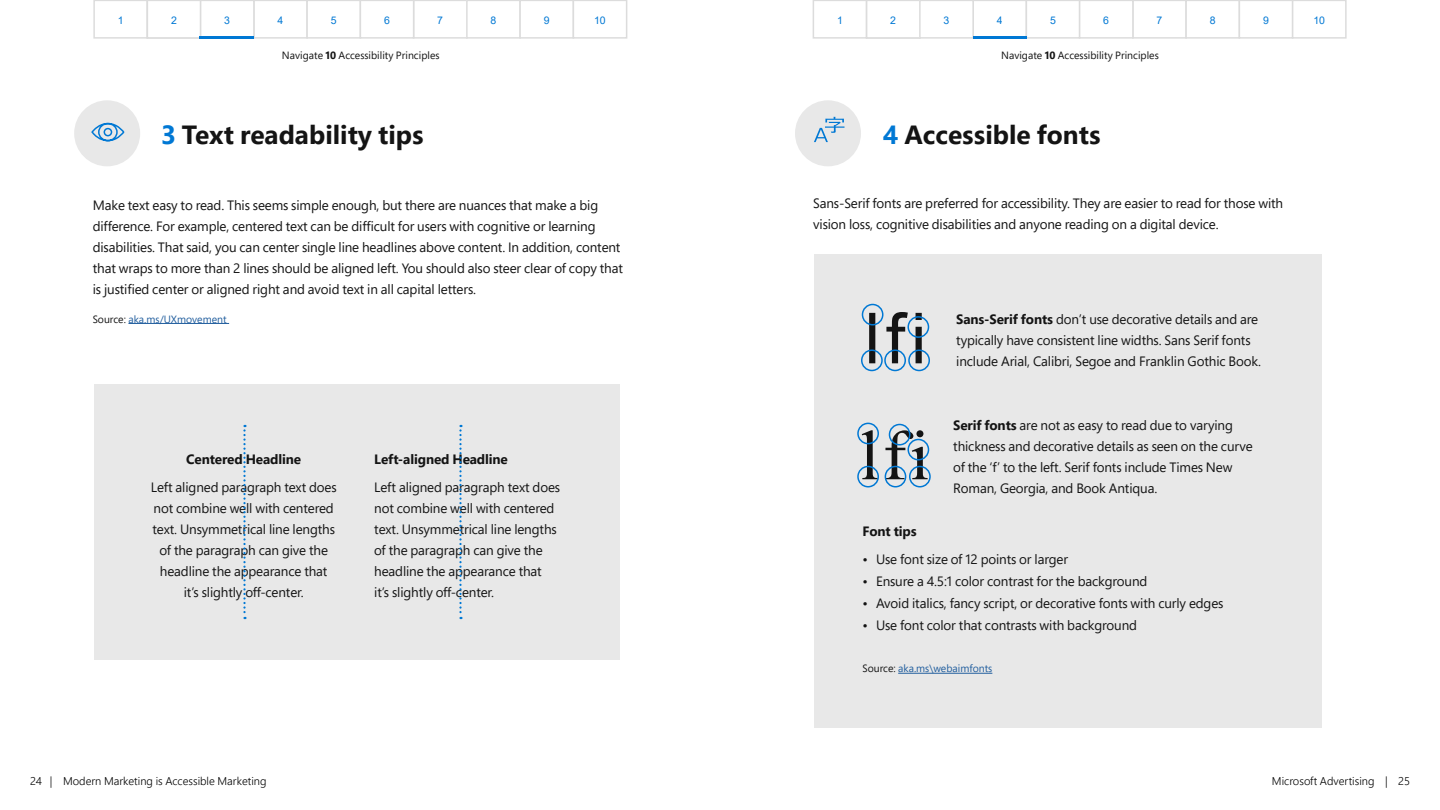
<style>
.page{position:relative;width:1440px;height:810px;background:#fff}
.page>*{position:absolute;margin:0;border:0;box-sizing:border-box;transform-origin:0 0}
.Headline{font:700 26.25px "Segoe Pro";color:#141414}
.t1{font:13.5px/21px "Segoe Pro";letter-spacing:-.01em;color:#141414}
.t2{font:700 13.5px "Segoe Pro";letter-spacing:-.01em;color:#141414}
.t3{font:300 11.25px "Segoe Pro";color:#000}
.t4{font:10.5px "Segoe Pro";color:#141414}
.t5{font:10.5px "Segoe Pro";color:#215e9e}
.t6{font:10.5px "Arial";color:#0078d4}
.s1{font-weight:700}
.s2{color:#0078d4}
.s3{color:#141414}
</style>
<div class="page">
<div style="left:93px;top:0;width:55px;height:39px;border:2px solid #dcdcdc"></div>
<div style="left:813px;top:0;width:54px;height:39px;border:2px solid #dcdcdc"></div>
<div style="left:253px;top:0;width:55px;height:39px;border:2px solid #dcdcdc"></div>
<div style="left:972px;top:0;width:55px;height:39px;border:2px solid #dcdcdc"></div>
<div style="left:413px;top:0;width:55px;height:39px;border:2px solid #dcdcdc"></div>
<div style="left:1132px;top:0;width:55px;height:39px;border:2px solid #dcdcdc"></div>
<div style="left:147px;top:0;width:54px;height:39px;border:2px solid #dcdcdc"></div>
<div style="left:866px;top:0;width:55px;height:39px;border:2px solid #dcdcdc"></div>
<div style="left:306px;top:0;width:55px;height:39px;border:2px solid #dcdcdc"></div>
<div style="left:1026px;top:0;width:54px;height:39px;border:2px solid #dcdcdc"></div>
<div style="left:466px;top:0;width:55px;height:39px;border:2px solid #dcdcdc"></div>
<div style="left:1185px;top:0;width:55px;height:39px;border:2px solid #dcdcdc"></div>
<div style="left:200px;top:0;width:55px;height:39px;border:2px solid #dcdcdc"></div>
<div style="left:919px;top:0;width:55px;height:39px;border:2px solid #dcdcdc"></div>
<div style="left:360px;top:0;width:54px;height:39px;border:2px solid #dcdcdc"></div>
<div style="left:1079px;top:0;width:55px;height:39px;border:2px solid #dcdcdc"></div>
<div style="left:519px;top:0;width:55px;height:39px;border:2px solid #dcdcdc"></div>
<div style="left:1239px;top:0;width:54px;height:39px;border:2px solid #dcdcdc"></div>
<div style="left:573px;top:0;width:54px;height:39px;border:2px solid #dcdcdc"></div>
<div style="left:1292px;top:0;width:55px;height:39px;border:2px solid #dcdcdc"></div>
<div style="left:74px;top:100px;width:66px;height:66px;background:#e8e8e8;border-radius:50%"></div>
<div style="left:795px;top:100px;width:66px;height:66px;background:#e8e8e8;border-radius:50%"></div>
<div style="left:94px;top:384px;width:526px;height:276px;background:#e8e8e8"></div>
<hr style="left:128px;top:323px;width:101px;height:1px;background:#215e9e">
<svg style="left:91px;top:122px;width:34px;height:20px"></svg>
<svg style="left:243px;top:425px;width:3px;height:194px"></svg>
<svg style="left:459px;top:425px;width:3px;height:194px"></svg>
<div style="left:814px;top:254px;width:508px;height:474px;background:#e8e8e8"></div>
<hr style="left:898px;top:673px;width:94px;height:1px;background:#215e9e">
<svg style="left:814px;top:117px;width:30px;height:25px"></svg>
<svg style="left:862px;top:430px;width:66px;height:49px"></svg>
<svg style="left:869px;top:312px;width:53px;height:51px"></svg>
<div style="left:861px;top:350px;width:22px;height:21px;border:2px solid #0078d4;border-radius:50%"></div>
<div style="left:884px;top:350px;width:22px;height:21px;border:2px solid #0078d4;border-radius:50%"></div>
<div style="left:908px;top:350px;width:22px;height:21px;border:2px solid #0078d4;border-radius:50%"></div>
<div style="left:908px;top:316px;width:21px;height:22px;border:2px solid #0078d4;border-radius:50%"></div>
<div style="left:857px;top:423px;width:22px;height:21px;border:2px solid #0078d4;border-radius:50%"></div>
<div style="left:857px;top:466px;width:22px;height:22px;border:2px solid #0078d4;border-radius:50%"></div>
<div style="left:885px;top:466px;width:21px;height:22px;border:2px solid #0078d4;border-radius:50%"></div>
<div style="left:909px;top:466px;width:22px;height:22px;border:2px solid #0078d4;border-radius:50%"></div>
<div style="left:889px;top:424px;width:21px;height:22px;border:2px solid #0078d4;border-radius:50%"></div>
<div style="left:908px;top:439px;width:21px;height:21px;border:2px solid #0078d4;border-radius:50%"></div>
<div style="left:862px;top:304px;width:22px;height:22px;border:2px solid #0078d4;border-radius:50%"></div>
<hr style="left:200px;top:36px;width:54px;height:3px;background:#0078d4">
<hr style="left:973px;top:36px;width:54px;height:3px;background:#0078d4">
<p class="t6" style="left:118px;top:13px;width:7px">1</p>
<p class="t6" style="left:171px;top:13px;width:7px">12</p>
<p class="t6" style="left:224px;top:13px;width:7px">3</p>
<p class="t6" style="left:278px;top:13px;width:7px">4</p>
<p class="t6" style="left:331px;top:13px;width:7px">5</p>
<p class="t6" style="left:384px;top:13px;width:7px">6</p>
<p class="t6" style="left:437px;top:13px;width:7px">7</p>
<p class="t6" style="left:491px;top:13px;width:7px">8</p>
<p class="t6" style="left:544px;top:13px;width:7px">9</p>
<p class="t6" style="left:594px;top:13px;width:13px">10</p>
<p class="t6" style="left:837px;top:13px;width:7px">1</p>
<p class="t6" style="left:890px;top:13px;width:7px">12</p>
<p class="t6" style="left:944px;top:13px;width:7px">3</p>
<p class="t6" style="left:997px;top:13px;width:7px">4</p>
<p class="t6" style="left:1050px;top:13px;width:7px">5</p>
<p class="t6" style="left:1103px;top:13px;width:7px">6</p>
<p class="t6" style="left:1157px;top:13px;width:7px">7</p>
<p class="t6" style="left:1210px;top:13px;width:7px">8</p>
<p class="t6" style="left:1263px;top:13px;width:7px">9</p>
<p class="t6" style="left:1313px;top:13px;width:13px">10</p>
<p class="t4" style="left:282px;top:48px;width:159px">Navigate <span class="s1">10</span> Accessibility Principles</p>
<p class="t4" style="left:1001px;top:48px;width:159px">Navigate <span class="s1">10</span> Accessibility Principles</p>
<h2 class="Headline" style="left:161px;top:116px;width:264px"><span class="s2">3</span> Text readability tips</h2>
<p class="t1" style="left:93px;top:194px;width:532px">Make text easy to read. This seems simple enough, but there are nuances that make a big difference. For example, centered text can be difficult for users with cognitive or learning disabilities. That said, you can center single line headlines above content. In addition, content that wraps to more than 2 lines should be aligned left. You should also steer clear of copy that is justified center or aligned right and avoid text in all capital letters.</p>
<p class="t5" style="left:93px;top:312px;width:135px"><span class="s3">Source:</span> aka.ms/UXmovement</p>
<p class="t2" style="left:186px;top:450px;width:116px">Centered Headline</p>
<p class="t1" style="left:151px;top:477px;width:187px;text-align:center">Left aligned paragraph text does not combine well with centered text. Unsymmetrical line lengths of the paragraph can give the headline the appearance that it’s slightly off-center.</p>
<p class="t2" style="left:374px;top:450px;width:135px">Left-aligned Headline</p>
<p class="t1" style="left:374px;top:477px;width:187px">Left aligned paragraph text does not combine well with centered text. Unsymmetrical line lengths of the paragraph can give the headline the appearance that it’s slightly off-center.</p>
<h2 class="Headline" style="left:883px;top:116px;width:219px"><span class="s2">4</span> Accessible fonts</h2>
<p class="t1" style="left:813px;top:193px;width:472px">Sans-Serif fonts are preferred for accessibility. They are easier to read for those with vision loss, cognitive disabilities and anyone reading on a digital device.</p>
<p class="t1" style="left:956px;top:308px;width:306px"><span class="s1">Sans-Serif fonts</span> don’t use decorative details and are typically have consistent line widths. Sans Serif fonts include Arial, Calibri, Segoe and Franklin Gothic Book.</p>
<p class="t1" style="left:953px;top:415px;width:301px"><span class="s1">Serif fonts</span> are not as easy to read due to varying thickness and decorative details as seen on the curve of the ‘f’ to the left. Serif fonts include Times New Roman, Georgia, and Book Antiqua.</p>
<p class="t2" style="left:862px;top:521px;width:56px">Font tips</p>
<p class="t1" style="left:862px;top:549px;width:207px">• Use font size of 12 points or larger</p>
<p class="t1" style="left:862px;top:570px;width:287px">• Ensure a 4.5:1 color contrast for the background</p>
<p class="t1" style="left:862px;top:592px;width:362px">• Avoid italics, fancy script, or decorative fonts with curly edges</p>
<p class="t1" style="left:862px;top:614px;width:276px">• Use font color that contrasts with background</p>
<p class="t5" style="left:862px;top:661px;width:131px"><span class="s3">Source:</span> aka.ms\webaimfonts</p>
<p class="t3" style="left:30px;top:774px;width:238px">24 | Modern Marketing is Accessible Marketing</p>
<p class="t3" style="left:1272px;top:774px;width:140px">Microsoft Advertising | 25</p>
</div>
